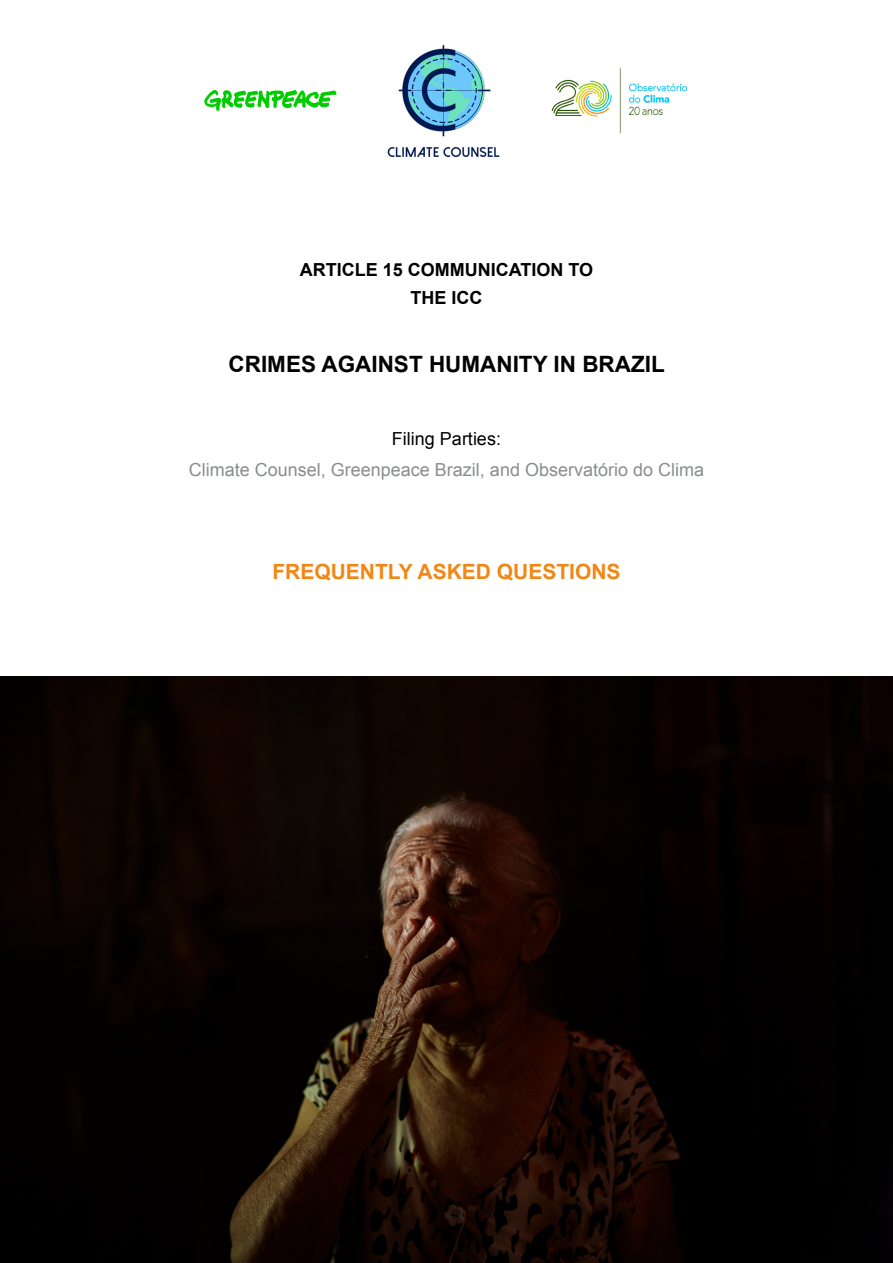
<style>
.page{position:relative;width:893px;height:1263px;background:#fff}
.page>*{position:absolute;margin:0;border:0;box-sizing:border-box;transform-origin:0 0}
.t1{font:700 22.5px "Arial";color:#000}
.t2{font:700 21px "Arial";color:#f08716}
.t3{font:18px "Arial";color:#8a8c8e}
.t4{font:700 18px/28.5px "Arial";color:#000;text-align:center}
.t5{font:18px "Arial";color:#000}
</style>
<div class="page">
<img style="left:387px;top:45px;width:113px;height:112px">
<svg style="left:204px;top:90px;width:132px;height:21px"></svg>
<img style="left:551px;top:68px;width:137px;height:66px">
<img style="left:0;top:676px;width:893px;height:587px">
<p class="t4" style="left:300px;top:256px;width:295px">ARTICLE 15 COMMUNICATION TO<br>THE ICC</p>
<p class="t1" style="left:229px;top:350px;width:438px">CRIMES AGAINST HUMANITY IN BRAZIL</p>
<p class="t5" style="left:392px;top:426px;width:111px">Filing Parties:</p>
<p class="t3" style="left:189px;top:457px;width:517px">Climate Counsel, Greenpeace Brazil, and Observatório do Clima</p>
<p class="t2" style="left:272px;top:557px;width:350px">FREQUENTLY ASKED QUESTIONS</p>
</div>
